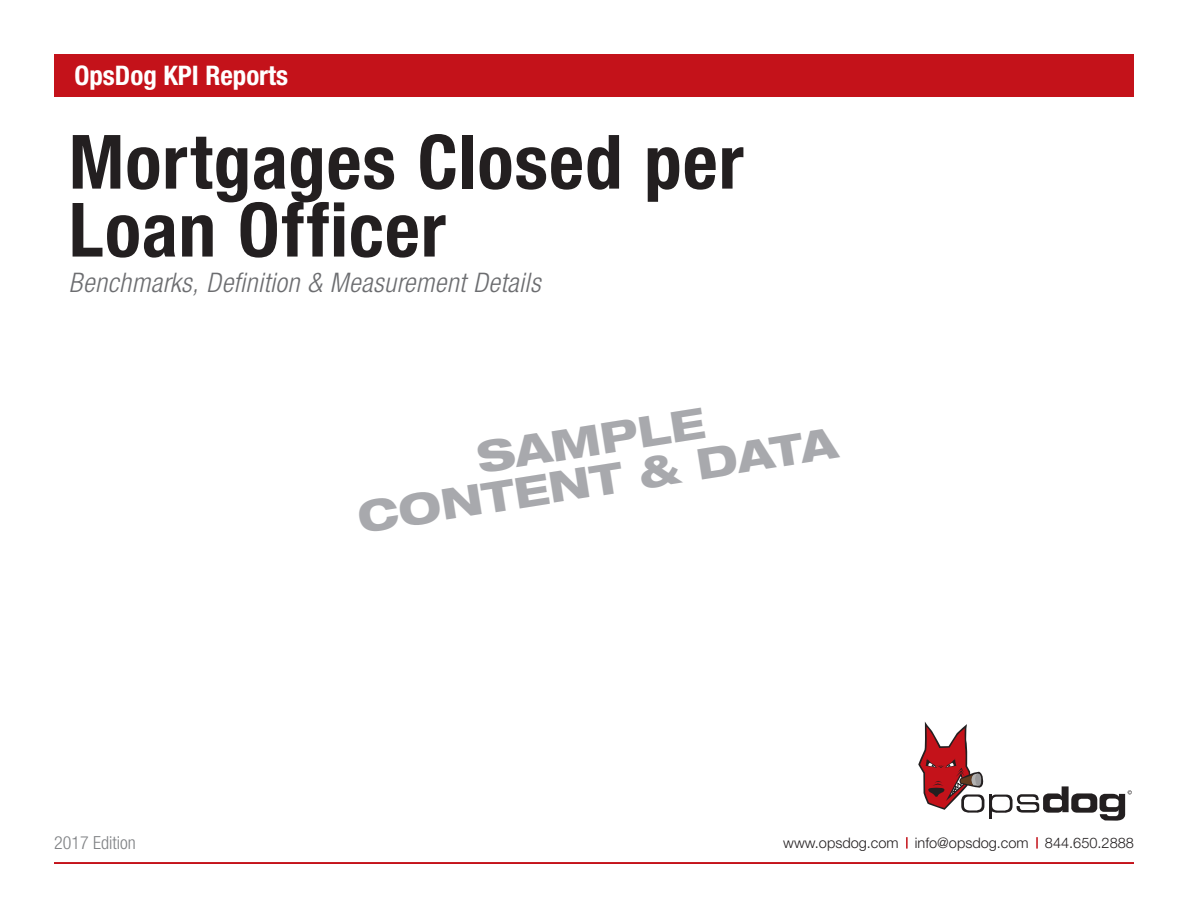
<style>
.page{position:relative;width:1188px;height:918px;background:#fff}
.page>*{position:absolute;margin:0;border:0;box-sizing:border-box;transform-origin:0 0}
.t1{font:700 condensed 75px/67.9px "Helvetica Neue LT Pro";letter-spacing:.015em;color:#231f20}
.t2{font:800 expanded 42.75px/40.5px "Helvetica Neue LT Pro";color:#a8a9ad;text-align:center}
.t3{font:italic 300 condensed 27px "Helvetica Neue LT Pro";letter-spacing:.02em;color:#6c6d70}
.t4{font:700 condensed 27px "Helvetica Neue LT Pro";color:#fff}
.t5{font:300 condensed 18px "Helvetica Neue LT Pro";color:#808285}
.t6{font:300 14.55px "Helvetica Neue LT Pro";color:#231f20}
</style>
<div class="page">
<div style="left:54px;top:54px;width:1080px;height:42px;background:#c4121a"></div>
<hr style="left:54px;top:862px;width:1080px;height:2px;background:#c4121a">
<svg style="left:918px;top:722px;width:214px;height:99px"></svg>
<svg style="left:1036px;top:837px;width:2px;height:12px"></svg>
<svg style="left:906px;top:837px;width:2px;height:12px"></svg>
<h3 class="t4" style="left:74px;top:59px;width:215px">OpsDog KPI Reports</h3>
<h1 class="t1" style="left:69px;top:127px;width:676px">Mortgages Closed per<br>Loan Officer</h1>
<h3 class="t3" style="left:69px;top:267px;width:473px">Benchmarks, Definition &amp; Measurement Details</h3>
<p class="t5" style="left:54px;top:832px;width:83px">2017 Edition</p>
<h2 class="t2" style="left:348px;top:457px;width:486px;rotate:-9deg">SAMPLE<br>CONTENT &amp; DATA</h2>
<p class="t6" style="left:783px;top:833px;width:352px">www.opsdog.com info@opsdog.com 844.650.2888</p>
</div>
